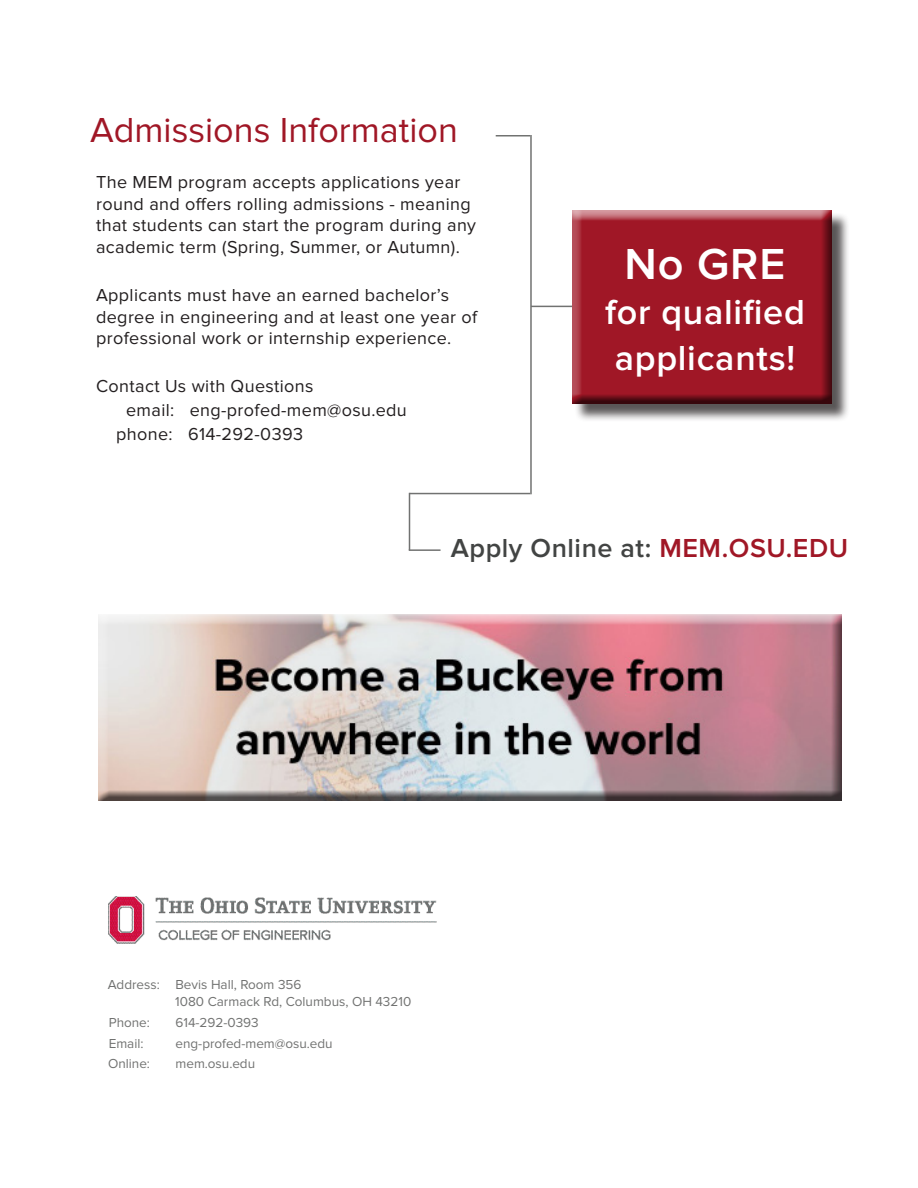
<style>
.page{position:relative;width:918px;height:1188px;background:#fff}
.page>*{position:absolute;margin:0;border:0;box-sizing:border-box;transform-origin:0 0}
.t1{font:600 45px "Proxima Nova";color:#fff}
.t2{font:600 36px/45.6px "Proxima Nova";letter-spacing:.02em;color:#fff}
.body_copy{font:36px "Proxima Nova";color:#a01726}
.callout_header{font:600 27px "Proxima Nova";letter-spacing:.02em;color:#424443}
.callout_header-2{font:18px/21.6px "Proxima Nova";letter-spacing:.02em;color:#231f20}
.contact_info{font:13.5px/17.2px "Proxima Nova";color:#717271}
.s1{color:#a01726}
</style>
<div class="page">
<img style="left:108px;top:896px;width:329px;height:48px">
<hr style="left:530px;top:135px;width:2px;height:359px;background:#717271">
<div style="left:574px;top:213px;width:276px;height:210px;background:#231f20;opacity:.75"></div>
<div style="left:572px;top:207px;width:270px;height:198px;background:#231f20;opacity:.75"></div>
<hr style="left:410px;top:493px;width:120px;height:1px;background:#717271">
<hr style="left:409px;top:493px;width:1px;height:57px;background:#717271">
<hr style="left:409px;top:549px;width:32px;height:2px;background:#717271">
<hr style="left:531px;top:306px;width:41px;height:1px;background:#717271">
<hr style="left:496px;top:135px;width:34px;height:1px;background:#717271">
<div style="left:97px;top:615px;width:745px;height:186px;background:#231f20;opacity:.75"></div>
<p class="body_copy" style="left:90px;top:109px;width:369px">Admissions Information</p>
<p class="callout_header-2" style="left:96px;top:172px;width:381px">The MEM program accepts applications year round and offers rolling admissions - meaning that students can start the program during any academic term (Spring, Summer, or Autumn).</p>
<p class="callout_header-2" style="left:96px;top:284px;width:383px">Applicants must have an earned bachelor’s degree in engineering and at least one year of professional work or internship experience.</p>
<p class="callout_header-2" style="left:96px;top:376px;width:219px">Contact Us with Questions</p>
<p class="callout_header-2" style="left:126px;top:400px;width:282px">email: eng-profed-mem@osu.edu</p>
<p class="callout_header-2" style="left:116px;top:424px;width:188px">phone: 614-292-0393</p>
<h1 class="t1" style="left:625px;top:238px;width:162px">No GRE</h1>
<h2 class="t2" style="left:605px;top:290px;width:201px">for qualified applicants!</h2>
<p class="callout_header" style="left:451px;top:533px;width:399px">Apply Online at: <span class="s1">MEM.OSU.EDU</span></p>
<p class="contact_info" style="left:175px;top:976px;width:237px;text-indent:-68px">Address: Bevis Hall, Room 356<br>1080 Carmack Rd, Columbus, OH 43210</p>
<p class="contact_info" style="left:109px;top:1014px;width:43px">Phone:</p>
<p class="contact_info" style="left:176px;top:1014px;width:85px">614-292-0393</p>
<p class="contact_info" style="left:109px;top:1035px;width:36px">Email:</p>
<p class="contact_info" style="left:176px;top:1035px;width:159px">eng-profed-mem@osu.edu</p>
<p class="contact_info" style="left:108px;top:1056px;width:43px">Online:</p>
<p class="contact_info" style="left:176px;top:1056px;width:81px">mem.osu.edu</p>
</div>
